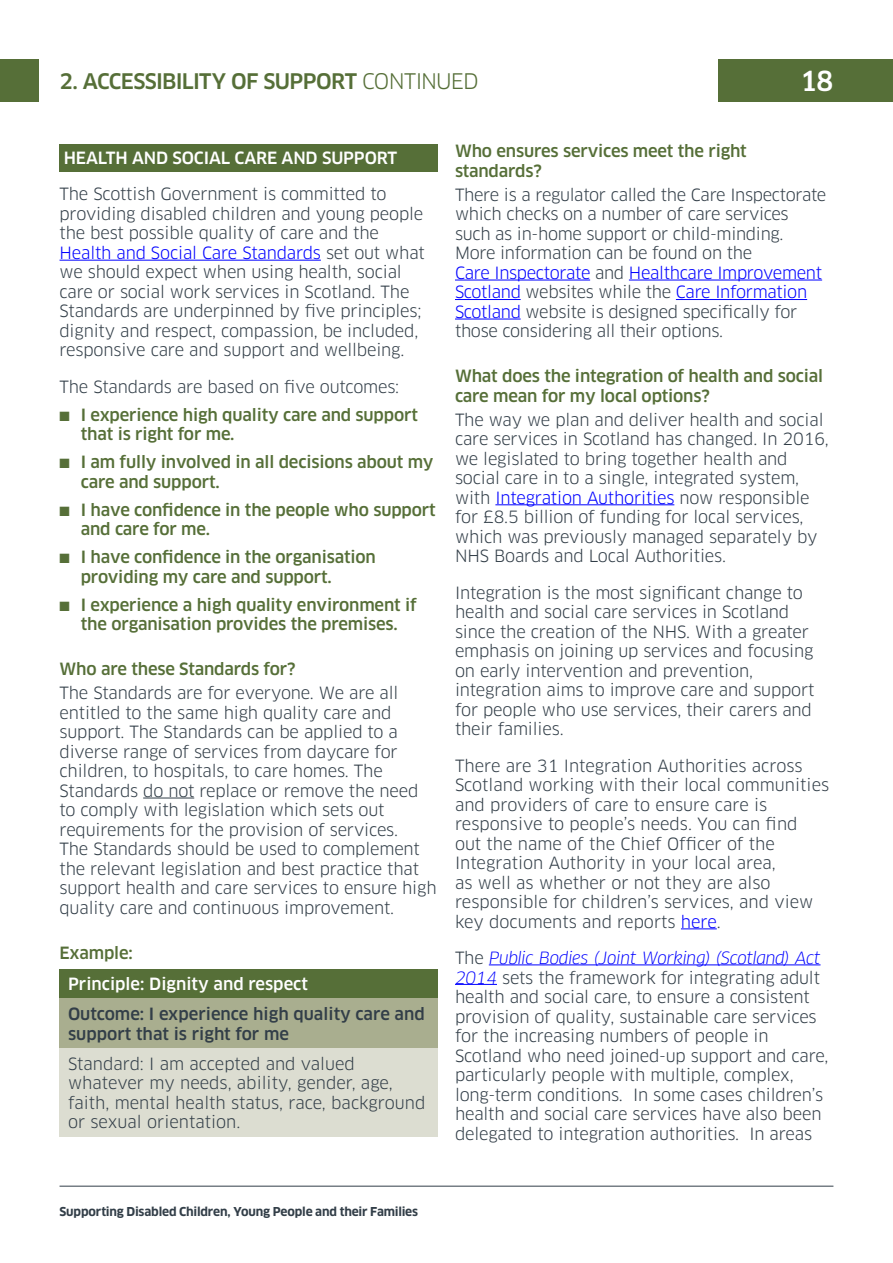
<style>
.page{position:relative;width:893px;height:1263px;background:#fff}
.page>*{position:absolute;margin:0;border:0;box-sizing:border-box;transform-origin:0 0}
.t1{font:500 27px "Clan";color:#fff}
.t2{font:500 21px "Clan";letter-spacing:-.035em;color:#566f38}
.t3{font:16.5px/19.5px "Clan";letter-spacing:-.01em;color:#323e48}
.t4{font:500 16.5px/19.5px "Clan";letter-spacing:-.01em;color:#566f38}
.t5{font:500 16.5px/19.5px "Clan";color:#323e48}
.t6{font:500 16.5px "Clan";letter-spacing:-.01em;color:#fff}
.t7{font:700 12px "Clan";letter-spacing:-.015em;color:#323e48}
.s1{font-weight:400}
.s2{color:#00f}
.s3{font-style:italic;color:#00f}
</style>
<div class="page">
<div style="left:719px;top:60px;width:174px;height:42px;background:#566f38"></div>
<div style="left:0;top:60px;width:38px;height:42px;background:#566f38"></div>
<hr style="left:60px;top:1186px;width:773px;height:1px;background:#323e48">
<div style="left:60px;top:145px;width:378px;height:27px;background:#566f38"></div>
<hr style="left:60px;top:260px;width:261px;height:1px;background:#00f">
<hr style="left:143px;top:798px;width:51px;height:1px;background:#323e48">
<div style="left:60px;top:969px;width:378px;height:30px;background:#566f38"></div>
<div style="left:60px;top:999px;width:378px;height:49px;background:#a9ae8f"></div>
<div style="left:60px;top:1048px;width:378px;height:88px;background:#dcddd1"></div>
<hr style="left:455px;top:280px;width:135px;height:1px;background:#00f">
<hr style="left:629px;top:280px;width:193px;height:1px;background:#00f">
<hr style="left:455px;top:299px;width:66px;height:1px;background:#00f">
<hr style="left:676px;top:299px;width:131px;height:1px;background:#00f">
<hr style="left:455px;top:319px;width:66px;height:1px;background:#00f">
<hr style="left:495px;top:504px;width:179px;height:1px;background:#00f">
<hr style="left:681px;top:928px;width:36px;height:1px;background:#00f">
<hr style="left:489px;top:964px;width:331px;height:1px;background:#00f">
<hr style="left:455px;top:984px;width:42px;height:1px;background:#00f">
<p class="t2" style="left:60px;top:68px;width:421px">2. ACCESSIBILITY OF SUPPORT <span class="s1">CONTINUED</span></p>
<h1 class="t1" style="left:800px;top:65px;width:35px">18</h1>
<p class="t6" style="left:64px;top:147px;width:335px">HEALTH AND SOCIAL CARE AND SUPPORT</p>
<p class="t3" style="left:60px;top:185px;width:367px">The Scottish Government is committed to providing disabled children and young people the best possible quality of care and the <span class="s2">Health and Social Care Standards</span> set out what we should expect when using health, social care or social work services in Scotland. The Standards are underpinned by five principles; dignity and respect, compassion, be included, responsive care and support and wellbeing.</p>
<p class="t3" style="left:60px;top:377px;width:341px">The Standards are based on five outcomes:</p>
<p class="t4" style="left:81px;top:405px;width:339px;text-indent:-21px">■ I experience high quality care and support that is right for me.</p>
<p class="t4" style="left:81px;top:453px;width:354px;text-indent:-21px">■ I am fully involved in all decisions about my care and support.</p>
<p class="t4" style="left:81px;top:500px;width:356px;text-indent:-21px">■ I have confidence in the people who support and care for me.</p>
<p class="t4" style="left:81px;top:548px;width:297px;text-indent:-21px">■ I have confidence in the organisation providing my care and support.</p>
<p class="t4" style="left:60px;top:595px;width:359px;text-align:center">■ I experience a high quality environment if the organisation provides the premises.</p>
<p class="t4" style="left:60px;top:660px;width:237px">Who are these Standards for?</p>
<p class="t3" style="left:60px;top:684px;width:379px">The Standards are for everyone. We are all entitled to the same high quality care and support. The Standards can be applied to a diverse range of services from daycare for children, to hospitals, to care homes. The Standards do not replace or remove the need to comply with legislation which sets out requirements for the provision of services.<br>The Standards should be used to complement the relevant legislation and best practice that support health and care services to ensure high quality care and continuous improvement.</p>
<p class="t4" style="left:60px;top:943px;width:75px">Example:</p>
<p class="t6" style="left:68px;top:974px;width:241px">Principle: Dignity and respect</p>
<p class="t5" style="left:68px;top:1004px;width:358px">Outcome: I experience high quality care and support that is right for me</p>
<p class="t3" style="left:68px;top:1054px;width:359px">Standard: I am accepted and valued whatever my needs, ability, gender, age, faith, mental health status, race, background or sexual orientation.</p>
<p class="t4" style="left:455px;top:142px;width:293px">Who ensures services meet the right standards?</p>
<p class="t3" style="left:455px;top:185px;width:373px">There is a regulator called the Care Inspectorate which checks on a number of care services such as in-home support or child-minding.<br>More information can be found on the<br><span class="s2">Care Inspectorate</span> and <span class="s2">Healthcare Improvement Scotland</span> websites while the <span class="s2">Care Information Scotland</span> website is designed specifically for those considering all their options.</p>
<p class="t4" style="left:455px;top:367px;width:370px">What does the integration of health and social care mean for my local options?</p>
<p class="t3" style="left:455px;top:410px;width:375px">The way we plan and deliver health and social care services in Scotland has changed. In 2016, we legislated to bring together health and social care in to a single, integrated system, with <span class="s2">Integration Authorities</span> now responsible for £8.5 billion of funding for local services, which was previously managed separately by NHS Boards and Local Authorities.</p>
<p class="t3" style="left:455px;top:583px;width:361px">Integration is the most significant change to health and social care services in Scotland since the creation of the NHS. With a greater emphasis on joining up services and focusing on early intervention and prevention, integration aims to improve care and support for people who use services, their carers and their families.</p>
<p class="t3" style="left:455px;top:756px;width:376px">There are 31 Integration Authorities across Scotland working with their local communities and providers of care to ensure care is responsive to people’s needs. You can find<br>out the name of the Chief Officer of the Integration Authority in your local area,<br>as well as whether or not they are also responsible for children’s services, and view key documents and reports <span class="s2">here</span>.</p>
<p class="t3" style="left:455px;top:949px;width:375px">The <span class="s3">Public Bodies (Joint Working) (Scotland) Act 2014</span> sets the framework for integrating adult health and social care, to ensure a consistent provision of quality, sustainable care services for the increasing numbers of people in Scotland who need joined-up support and care, particularly people with multiple, complex, long-term conditions. In some cases children’s health and social care services have also been delegated to integration authorities. In areas</p>
<p class="t7" style="left:60px;top:1204px;width:360px">Supporting Disabled Children, Young People and their Families</p>
</div>
